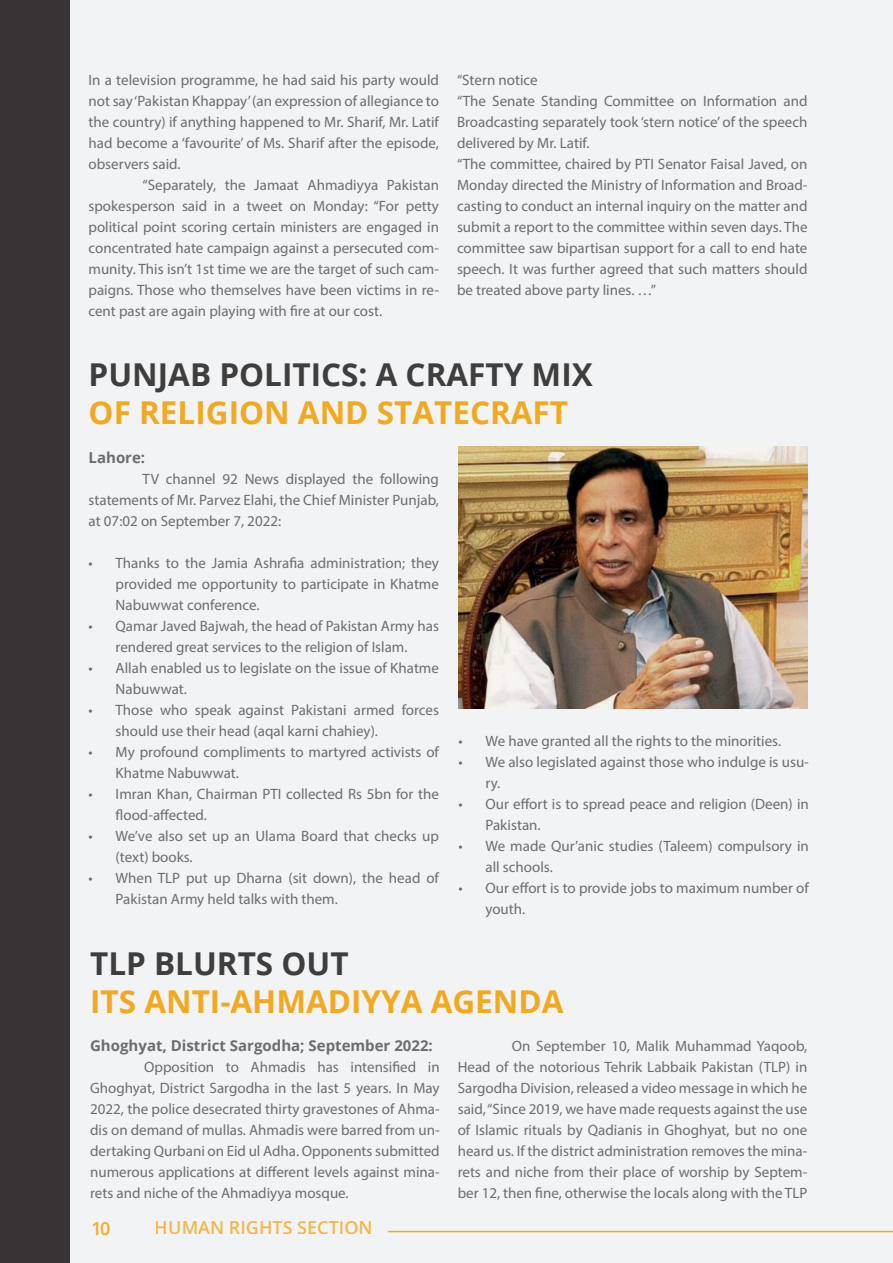
<style>
.page{position:relative;width:893px;height:1263px;background:#f2f3f4}
.page>*{position:absolute;margin:0;border:0;box-sizing:border-box;transform-origin:0 0}
.t1{font:700 31.5px "Open Sans";color:#f1a920}
.t2{font:700 31.5px "Open Sans";color:#3e3e3f}
.t3{font:600 18px "Open Sans";color:#f1a920}
.t4{font:15px/21px "Myriad Pro";color:#6c6d70}
.t5{font:700 15px "Open Sans";color:#6c6d70}
</style>
<div class="page">
<div style="left:0;top:0;width:69px;height:1263px;background:#383435"></div>
<hr style="left:388px;top:1231px;width:505px;height:1px;background:#f1a920">
<img style="left:458px;top:446px;width:349px;height:263px">
<p class="t4" style="left:88px;top:69px;width:352px;text-align:justify">In a television programme, he had said his party would not say ‘Pakistan Khappay’ (an expression of allegiance to the country) if anything happened to Mr. Sharif, Mr. Latif had become a ‘favourite’ of Ms. Sharif after the episode, observers said.</p>
<p class="t4" style="left:88px;top:174px;width:352px;text-align:justify;text-indent:54px">“Separately, the Jamaat Ahmadiyya Pakistan spokesperson said in a tweet on Monday: “For petty political point scoring certain ministers are engaged in concentrated hate campaign against a persecuted com&shy;munity. This isn’t 1st time we are the target of such cam&shy;paigns. Those who themselves have been victims in re&shy;cent past are again playing with fire at our cost.</p>
<p class="t4" style="left:457px;top:69px;width:352px">“Stern notice<br>“The Senate Standing Committee on Information and Broadcasting separately took ‘stern notice’ of the speech delivered by Mr. Latif.<br>“The committee, chaired by PTI Senator Faisal Javed, on Monday directed the Ministry of Information and Broad&shy;casting to conduct an internal inquiry on the matter and submit a report to the committee within seven days. The committee saw bipartisan support for a call to end hate speech. It was further agreed that such matters should be treated above party lines. …”</p>
<h1 class="t2" style="left:89px;top:352px;width:506px">PUNJAB POLITICS: A CRAFTY MIX</h1>
<h1 class="t1" style="left:89px;top:390px;width:481px">OF RELIGION AND STATECRAFT</h1>
<p class="t5" style="left:89px;top:447px;width:58px">Lahore:</p>
<p class="t4" style="left:89px;top:468px;width:352px;text-align:justify;text-indent:54px">TV channel 92 News displayed the following statements of Mr. Parvez Elahi, the Chief Minister Punjab, at 07:02 on September 7, 2022:</p>
<p class="t4" style="left:116px;top:552px;width:325px;text-align:justify;text-indent:-27px">• Thanks to the Jamia Ashrafia administration; they provided me opportunity to participate in Khatme Nabuwwat conference.</p>
<p class="t4" style="left:89px;top:615px;width:352px;text-align:center">• Qamar Javed Bajwah, the head of Pakistan Army has rendered great services to the religion of Islam.</p>
<p class="t4" style="left:116px;top:657px;width:325px;text-indent:-27px">• Allah enabled us to legislate on the issue of Khatme<br>Nabuwwat.</p>
<p class="t4" style="left:116px;top:699px;width:325px;text-indent:-27px">• Those who speak against Pakistani armed forces should use their head (aqal karni chahiey).</p>
<p class="t4" style="left:116px;top:741px;width:325px;text-indent:-27px">• My profound compliments to martyred activists of<br>Khatme Nabuwwat.</p>
<p class="t4" style="left:116px;top:783px;width:325px;text-indent:-27px">• Imran Khan, Chairman PTI collected Rs 5bn for the flood-affected.</p>
<p class="t4" style="left:116px;top:825px;width:325px;text-indent:-27px">• We’ve also set up an Ulama Board that checks up (text) books.</p>
<p class="t4" style="left:116px;top:867px;width:325px;text-indent:-27px">• When TLP put up Dharna (sit down), the head of<br>Pakistan Army held talks with them.</p>
<p class="t4" style="left:458px;top:731px;width:324px">• We have granted all the rights to the minorities.</p>
<p class="t4" style="left:485px;top:752px;width:325px;text-indent:-27px">• We also legislated against those who indulge is usu&shy;ry.</p>
<p class="t4" style="left:485px;top:794px;width:325px;text-indent:-27px">• Our effort is to spread peace and religion (Deen) in<br>Pakistan.</p>
<p class="t4" style="left:485px;top:836px;width:325px;text-indent:-27px">• We made Qur’anic studies (Taleem) compulsory in all schools.</p>
<p class="t4" style="left:485px;top:878px;width:325px;text-indent:-27px">• Our effort is to provide jobs to maximum number of youth.</p>
<h1 class="t2" style="left:90px;top:941px;width:260px">TLP BLURTS OUT</h1>
<h1 class="t1" style="left:90px;top:979px;width:475px">ITS ANTI-AHMADIYYA AGENDA</h1>
<p class="t5" style="left:90px;top:1035px;width:344px">Ghoghyat, District Sargodha; September 2022:</p>
<p class="t4" style="left:90px;top:1056px;width:351px;text-align:justify;text-indent:54px">Opposition to Ahmadis has intensified in Ghoghyat, District Sargodha in the last 5 years. In May 2022, the police desecrated thirty gravestones of Ahma&shy;dis on demand of mullas. Ahmadis were barred from un&shy;dertaking Qurbani on Eid ul Adha. Opponents submitted numerous applications at different levels against mina&shy;rets and niche of the Ahmadiyya mosque.</p>
<p class="t4" style="left:458px;top:1035px;width:351px;text-align:justify;text-indent:54px">On September 10, Malik Muhammad Yaqoob, Head of the notorious Tehrik Labbaik Pakistan (TLP) in Sargodha Division, released a video message in which he said, “Since 2019, we have made requests against the use of Islamic rituals by Qadianis in Ghoghyat, but no one heard us. If the district administration removes the mina&shy;rets and niche from their place of worship by Septem&shy;ber 12, then fine, otherwise the locals along with the TLP</p>
<p class="t3" style="left:92px;top:1216px;width:20px">10</p>
<p class="t3" style="left:155px;top:1215px;width:219px">HUMAN RIGHTS SECTION</p>
</div>
